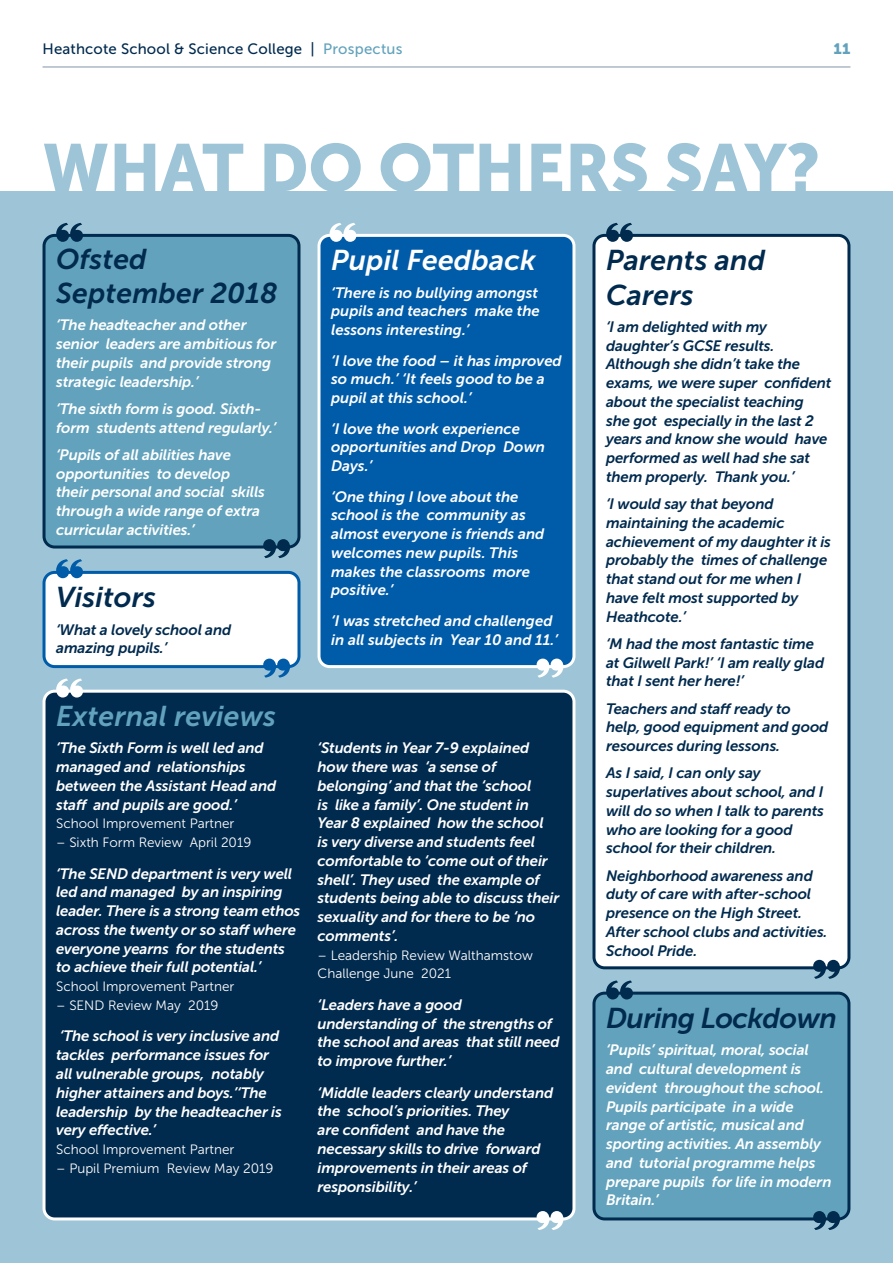
<style>
.page{position:relative;width:893px;height:1263px;background:#fff}
.page>*{position:absolute;margin:0;border:0;box-sizing:border-box;transform-origin:0 0}
.t1{font:66.6px "Museo Sans 900";color:#9ec5d7}
.t2{font:italic 28.5px/34.2px "Museo Sans 700";letter-spacing:.005em;color:#002a4e}
.t3{font:italic 28.5px "Museo Sans 700";letter-spacing:.005em;color:#62a2bc}
.t4{font:italic 28.5px "Museo Sans 700";letter-spacing:-.02em;color:#002a4e}
.t5{font:italic 28.5px "Museo Sans 700";letter-spacing:.005em;color:#fff}
.t6{font:italic 15px/18.8px "Museo Sans 700";letter-spacing:-.01em;color:#fff}
.t7{font:italic 15px/18.8px "Museo Sans 700";letter-spacing:-.01em;color:#002a4e}
.t8{font:15px "Museo Sans 500";letter-spacing:.01em;color:#002a4e}
.t9{font:15px "Museo Sans 900";color:#62a2bc}
.t10{font:13.5px/18.8px "Museo Sans 300";color:#fff}
.s1{color:#62a2bc}
</style>
<div class="page">
<div style="left:0;top:191px;width:893px;height:1072px;background:#9ec5d7"></div>
<div style="left:44px;top:235px;width:255px;height:312px;background:#62a2bc;border-radius:11px"></div>
<div style="left:43px;top:234px;width:257px;height:314px;border:3px solid #002a4e;border-radius:11px"></div>
<div style="left:44px;top:691px;width:530px;height:528px;background:#002a4e;border-radius:11px"></div>
<div style="left:43px;top:690px;width:532px;height:530px;border:3px solid #fff;border-radius:11px"></div>
<div style="left:594px;top:235px;width:255px;height:733px;background:#fff;border-radius:11px"></div>
<div style="left:592px;top:234px;width:258px;height:735px;border:3px solid #002a4e;border-radius:11px"></div>
<div style="left:594px;top:993px;width:255px;height:226px;background:#62a2bc;border-radius:11px"></div>
<div style="left:592px;top:992px;width:258px;height:228px;border:3px solid #002a4e;border-radius:11px"></div>
<div style="left:319px;top:235px;width:255px;height:432px;background:#005ba8;border-radius:11px"></div>
<div style="left:317px;top:234px;width:258px;height:434px;border:3px solid #fff;border-radius:11px"></div>
<div style="left:44px;top:572px;width:255px;height:95px;background:#fff;border-radius:11px"></div>
<div style="left:43px;top:571px;width:257px;height:97px;border:3px solid #005ba8;border-radius:11px"></div>
<svg style="left:56px;top:223px;width:27px;height:19px"></svg>
<svg style="left:263px;top:539px;width:27px;height:19px"></svg>
<svg style="left:330px;top:223px;width:26px;height:19px"></svg>
<svg style="left:537px;top:659px;width:26px;height:19px"></svg>
<svg style="left:606px;top:223px;width:27px;height:19px"></svg>
<svg style="left:813px;top:960px;width:27px;height:19px"></svg>
<svg style="left:56px;top:559px;width:27px;height:19px"></svg>
<svg style="left:263px;top:659px;width:27px;height:19px"></svg>
<svg style="left:56px;top:678px;width:27px;height:19px"></svg>
<svg style="left:537px;top:1211px;width:26px;height:19px"></svg>
<svg style="left:606px;top:980px;width:27px;height:19px"></svg>
<svg style="left:813px;top:1211px;width:27px;height:19px"></svg>
<hr style="left:43px;top:67px;width:807px;height:1px;background:#002a4e">
<p class="t8" style="left:43px;top:40px;width:362px">Heathcote School &amp; Science College | <span class="s1">Prospectus</span></p>
<p class="t9" style="left:834px;top:40px;width:18px">11</p>
<h1 class="t1" style="left:43px;top:130px;width:779px">WHAT DO OTHERS SAY?</h1>
<h2 class="t2" style="left:56px;top:242px;width:223px">Ofsted<br>September 2018</h2>
<p class="t6" style="left:56px;top:316px;width:222px">‘The headteacher and other senior leaders are ambitious for their pupils and provide strong strategic leadership.’</p>
<p class="t6" style="left:56px;top:399px;width:222px">‘The sixth form is good. Sixth&shy;form students attend regularly.’</p>
<p class="t6" style="left:56px;top:445px;width:210px">‘Pupils of all abilities have opportunities to develop their personal and social skills through a wide range of extra curricular activities.’</p>
<h2 class="t2" style="left:56px;top:580px;width:101px">Visitors</h2>
<p class="t7" style="left:56px;top:620px;width:177px">‘What a lovely school and amazing pupils.’</p>
<h2 class="t5" style="left:331px;top:245px;width:206px">Pupil Feedback</h2>
<p class="t6" style="left:331px;top:283px;width:210px;text-align:justify">‘There is no bullying amongst pupils and teachers make the lessons interesting.’</p>
<p class="t6" style="left:331px;top:351px;width:232px">‘I love the food – it has improved so much.’ ‘It feels good to be a pupil at this school.’</p>
<p class="t6" style="left:331px;top:419px;width:215px">‘I love the work experience opportunities and Drop Down<br>Days.’</p>
<p class="t6" style="left:331px;top:487px;width:215px">‘One thing I love about the school is the community as almost everyone is friends and welcomes new pupils. This makes the classrooms more positive.’</p>
<p class="t6" style="left:331px;top:611px;width:228px">‘I was stretched and challenged in all subjects in Year 10 and 11.’</p>
<h2 class="t3" style="left:56px;top:700px;width:221px">External reviews</h2>
<p class="t6" style="left:56px;top:739px;width:222px">‘The Sixth Form is well led and managed and relationships between the Assistant Head and staff and pupils are good.’</p>
<p class="t10" style="left:56px;top:814px;width:180px">School Improvement Partner</p>
<p class="t10" style="left:56px;top:833px;width:197px">– Sixth Form Review April 2019</p>
<p class="t6" style="left:56px;top:864px;width:246px">‘The SEND department is very well led and managed by an inspiring leader. There is a strong team ethos across the twenty or so staff where everyone yearns for the students to achieve their full potential.’</p>
<p class="t10" style="left:56px;top:977px;width:180px">School Improvement Partner</p>
<p class="t10" style="left:56px;top:996px;width:164px">– SEND Review May 2019</p>
<p class="t6" style="left:56px;top:1027px;width:227px">‘The school is very inclusive and tackles performance issues for all vulnerable groups, notably higher attainers and boys.’‘The leadership by the headteacher is very effective.’</p>
<p class="t10" style="left:56px;top:1140px;width:180px">School Improvement Partner</p>
<p class="t10" style="left:56px;top:1159px;width:219px">– Pupil Premium Review May 2019</p>
<p class="t6" style="left:317px;top:739px;width:243px">‘Students in Year 7-9 explained how there was ‘a sense of belonging’ and that the ‘school<br>is like a family’. One student in<br>Year 8 explained how the school<br>is very diverse and students feel comfortable to ‘come out of their shell’. They used the example of students being able to discuss their sexuality and for there to be ‘no comments’.</p>
<p class="t10" style="left:317px;top:946px;width:217px">– Leadership Review Walthamstow<br>Challenge June 2021</p>
<p class="t6" style="left:317px;top:995px;width:244px">‘Leaders have a good understanding of the strengths of the school and areas that still need to improve further.’</p>
<p class="t6" style="left:317px;top:1083px;width:237px">‘Middle leaders clearly understand the school’s priorities. They<br>are confident and have the necessary skills to drive forward improvements in their areas of responsibility.’</p>
<h2 class="t2" style="left:606px;top:243px;width:161px">Parents and<br>Carers</h2>
<p class="t7" style="left:606px;top:317px;width:227px">‘I am delighted with my daughter’s GCSE results.<br>Although she didn’t take the exams, we were super confident about the specialist teaching she got especially in the last 2 years and know she would have performed as well had she sat them properly. Thank you.’</p>
<p class="t7" style="left:606px;top:495px;width:226px">‘I would say that beyond maintaining the academic achievement of my daughter it is probably the times of challenge that stand out for me when I have felt most supported by<br>Heathcote.’</p>
<p class="t7" style="left:606px;top:634px;width:220px">‘M had the most fantastic time at Gilwell Park!’ ‘I am really glad that I sent her here!’</p>
<p class="t7" style="left:606px;top:699px;width:224px">Teachers and staff ready to help, good equipment and good resources during lessons.</p>
<p class="t7" style="left:606px;top:764px;width:219px">As I said, I can only say superlatives about school, and I will do so when I talk to parents who are looking for a good school for their children.</p>
<p class="t7" style="left:606px;top:866px;width:223px">Neighborhood awareness and duty of care with after-school presence on the High Street.<br>After school clubs and activities.<br>School Pride.</p>
<h2 class="t4" style="left:606px;top:1002px;width:232px">During Lockdown</h2>
<p class="t6" style="left:606px;top:1041px;width:227px">‘Pupils’ spiritual, moral, social and cultural development is evident throughout the school.<br>Pupils participate in a wide range of artistic, musical and sporting activities. An assembly and tutorial programme helps prepare pupils for life in modern<br>Britain.’</p>
</div>
